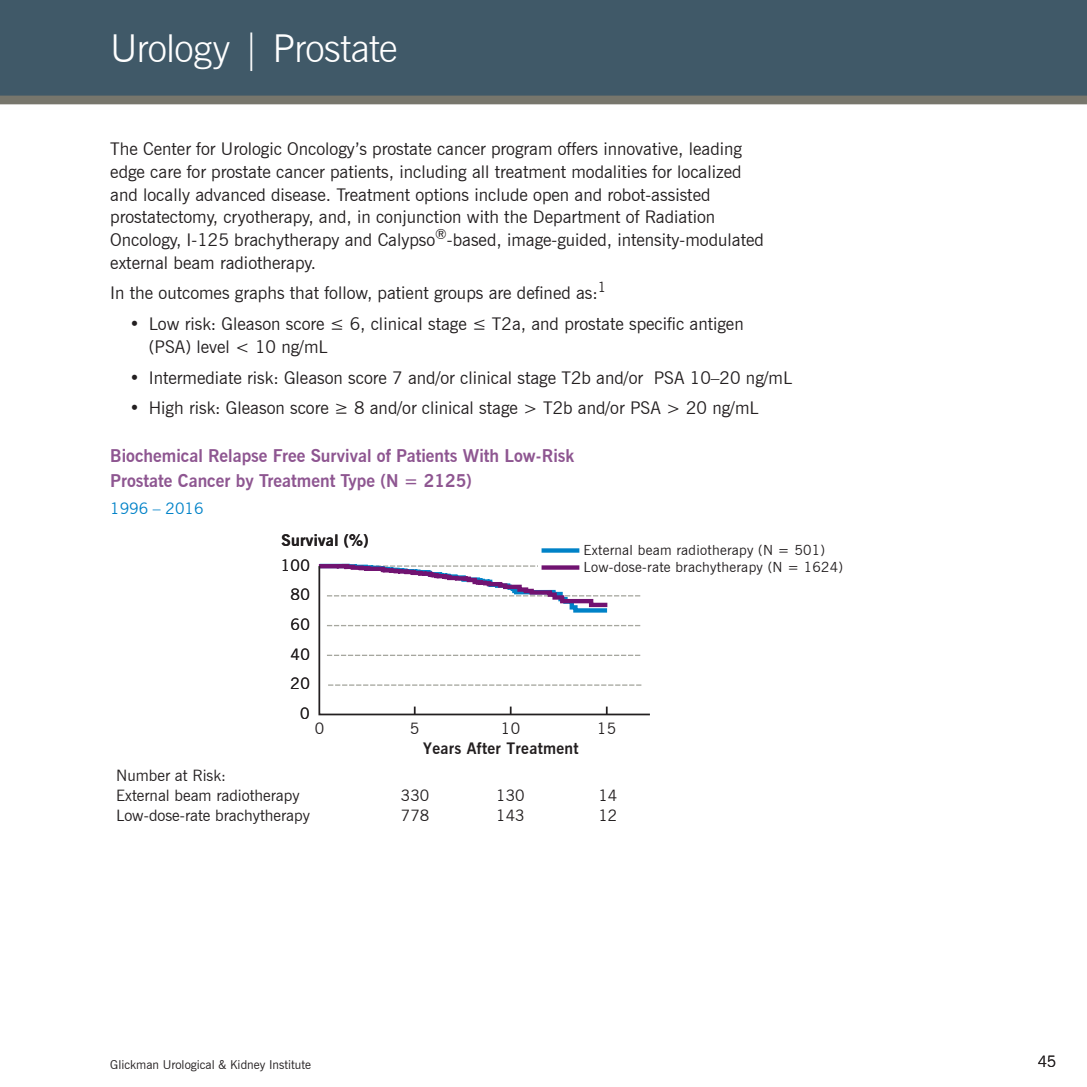
<style>
.page{position:relative;width:1087px;height:1087px;background:#fff}
.page>*{position:absolute;margin:0;border:0;box-sizing:border-box;transform-origin:0 0}
._01-Page_Header{font:300 38.5px "News Gothic BT";letter-spacing:-.015em;color:#fff}
._05-Body_Copy{font:17.5px/22.8px "News Gothic BT";color:#231f20}
._03-Subhead{font:700 17.5px/24.5px "News Gothic BT";color:#8e5691}
.t1{font:15.75px "News Gothic BT";color:#231f20}
.t2{font:700 15.75px "News Gothic BT";letter-spacing:.02em;color:#231f20}
._03-Subhead-2{font:15.75px "News Gothic BT";color:#0082c8}
.t3{font:300 15.75px "News Gothic BT";color:#231f20}
.t4{font:14px/17.2px "News Gothic BT";letter-spacing:.02em;color:#231f20}
.t5{font:12.25px "News Gothic BT";color:#231f20}
</style>
<div class="page">
<div style="left:0;top:0;width:1087px;height:98px;background:#405968"></div>
<div style="left:0;top:96px;width:1087px;height:8px;background:#77766c"></div>
<div style="left:541px;top:548px;width:38px;height:5px;background:#0082c7"></div>
<svg style="left:318px;top:564px;width:332px;height:152px"></svg>
<p class="_01-Page_Header" style="left:110px;top:25px;width:289px">Urology | Prostate</p>
<p class="_05-Body_Copy" style="left:110px;top:137px;width:655px">The Center for Urologic Oncology’s prostate cancer program offers innovative, leading edge care for prostate cancer patients, including all treatment modalities for localized and locally advanced disease. Treatment options include open and robot-assisted prostatectomy, cryotherapy, and, in conjunction with the Department of Radiation Oncology, I-125 brachytherapy and Calypso<sup>®</sup>-based, image-guided, intensity-modulated external beam radiotherapy.</p>
<p class="_05-Body_Copy" style="left:110px;top:282px;width:498px">In the outcomes graphs that follow, patient groups are defined as:<sup>1</sup></p>
<p class="_05-Body_Copy" style="left:149px;top:312px;width:596px;text-indent:-19px">• Low risk: Gleason score ≤ 6, clinical stage ≤ T2a, and prostate specific antigen (PSA) level &lt; 10 ng/mL</p>
<p class="_05-Body_Copy" style="left:130px;top:366px;width:664px">• Intermediate risk: Gleason score 7 and/or clinical stage T2b and/or PSA 10–20 ng/mL</p>
<p class="_05-Body_Copy" style="left:130px;top:396px;width:631px">• High risk: Gleason score ≥ 8 and/or clinical stage &gt; T2b and/or PSA &gt; 20 ng/mL</p>
<p class="_03-Subhead" style="left:110px;top:444px;width:465px">Biochemical Relapse Free Survival of Patients With Low-Risk<br>Prostate Cancer by Treatment Type (N = 2125)</p>
<p class="_03-Subhead-2" style="left:110px;top:499px;width:95px">1996 – 2016</p>
<p class="t2" style="left:282px;top:531px;width:88px">Survival (%)</p>
<p class="t1" style="left:281px;top:555px;width:31px">100</p>
<p class="t1" style="left:290px;top:585px;width:21px">80</p>
<p class="t1" style="left:290px;top:615px;width:21px">60</p>
<p class="t1" style="left:290px;top:644px;width:21px">40</p>
<p class="t1" style="left:290px;top:674px;width:21px">20</p>
<p class="t1" style="left:300px;top:704px;width:11px">0</p>
<p class="t1" style="left:116px;top:766px;width:111px">Number at Risk:</p>
<p class="t1" style="left:116px;top:786px;width:185px">External beam radiotherapy</p>
<p class="t1" style="left:315px;top:718px;width:11px">0</p>
<p class="t1" style="left:410px;top:718px;width:11px">5</p>
<p class="t1" style="left:501px;top:718px;width:21px">10</p>
<p class="t4" style="left:583px;top:541px;width:261px">External beam radiotherapy (N = 501)<br>Low-dose-rate brachytherapy (N = 1624)</p>
<p class="t1" style="left:597px;top:718px;width:20px">15</p>
<p class="t2" style="left:423px;top:738px;width:157px">Years After Treatment</p>
<p class="t1" style="left:401px;top:786px;width:30px">330</p>
<p class="t1" style="left:496px;top:786px;width:30px">130</p>
<p class="t1" style="left:598px;top:786px;width:20px">14</p>
<p class="t1" style="left:116px;top:805px;width:195px">Low-dose-rate brachytherapy</p>
<p class="t1" style="left:401px;top:805px;width:30px">778</p>
<p class="t1" style="left:496px;top:805px;width:30px">143</p>
<p class="t1" style="left:598px;top:805px;width:20px">12</p>
<p class="t5" style="left:110px;top:1057px;width:202px">Glickman Urological &amp; Kidney Institute</p>
<p class="t3" style="left:1037px;top:1051px;width:20px">45</p>
</div>
